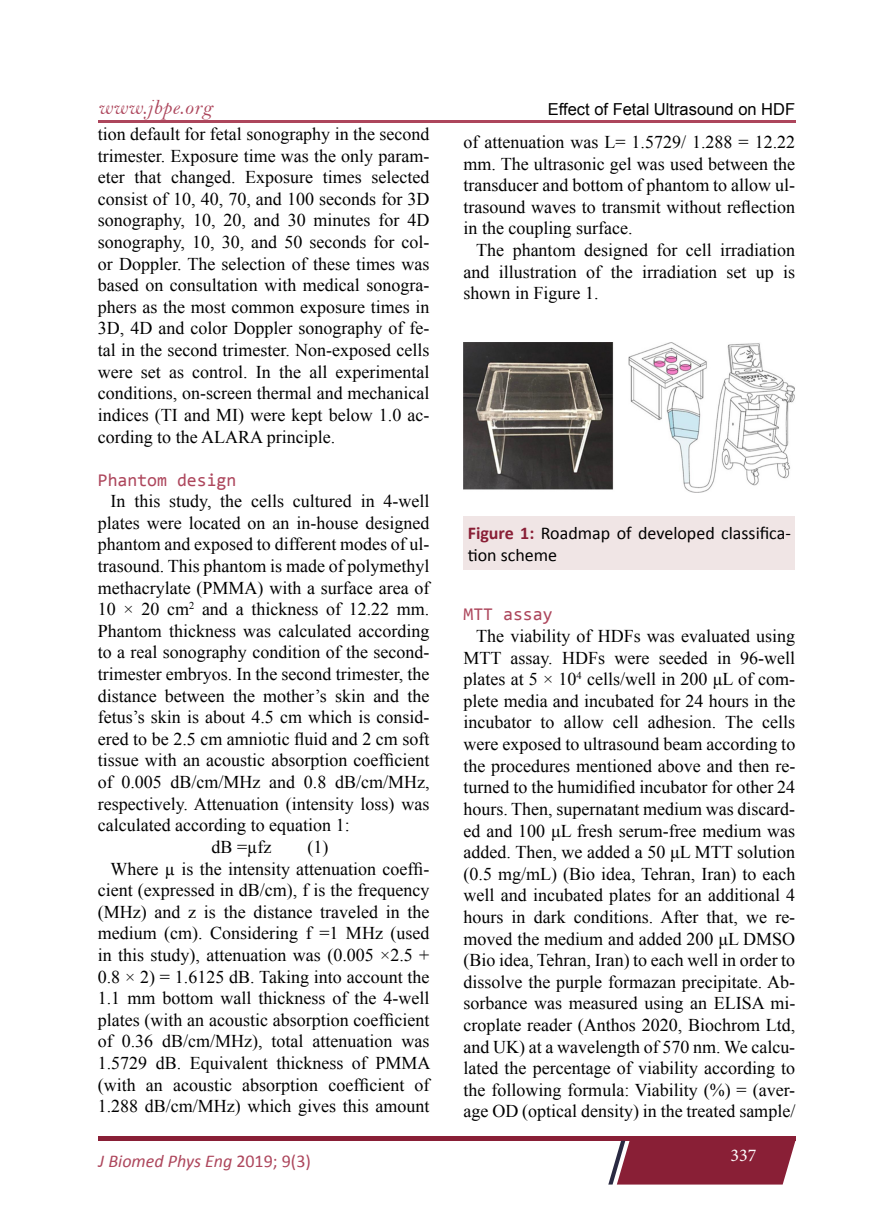
<style>
.page{position:relative;width:893px;height:1212px;background:#fff}
.page>*{position:absolute;margin:0;border:0;box-sizing:border-box;transform-origin:0 0}
.t1{font:21px "Bell MT Italic";letter-spacing:.03em;color:#ad465c}
.t2{font:18px/21.6px "Times New Roman";color:#000;text-align:justify}
.t3{font:18px/21.6px "Calibri";color:#000}
.t4{font:italic 18px "Calibri";color:#ad465c}
.t5{font:18px "Consolas";color:#ad465c}
.t6{font:18px "Minion Pro";color:#fff}
.t7{font:16.5px "Arial";color:#000}
.s1{font-weight:700;color:#891f36}
.s2{font-style:normal}
</style>
<div class="page">
<div style="left:98px;top:1136px;width:697px;height:5px;background:#891f36"></div>
<svg style="left:608px;top:1141px;width:187px;height:43px;background:#913348"></svg>
<hr style="left:98px;top:120px;width:698px;height:2px;background:#ad465c">
<img style="left:463px;top:342px;width:332px;height:150px">
<div style="left:463px;top:517px;width:332px;height:53px;background:#f0e5e5"></div>
<p class="t1" style="left:98px;top:94px;width:116px">www.jbpe.org</p>
<p class="t7" style="left:548px;top:98px;width:249px">Effect of Fetal Ultrasound on HDF</p>
<p class="t2" style="left:98px;top:123px;width:333px">tion default for fetal sonography in the second trimester. Exposure time was the only param&shy;eter that changed. Exposure times selected consist of 10, 40, 70, and 100 seconds for 3D sonography, 10, 20, and 30 minutes for 4D sonography, 10, 30, and 50 seconds for col&shy;or Doppler. The selection of these times was based on consultation with medical sonogra&shy;phers as the most common exposure times in 3D, 4D and color Doppler sonography of fe&shy;tal in the second trimester. Non-exposed cells were set as control. In the all experimental conditions, on-screen thermal and mechanical indices (TI and MI) were kept below 1.0 ac&shy;cording to the ALARA principle.</p>
<p class="t5" style="left:98px;top:467px;width:140px">Phantom design</p>
<p class="t2" style="left:111px;top:490px;width:320px">In this study, the cells cultured in 4-well</p>
<p class="t2" style="left:98px;top:512px;width:333px">plates were located on an in-house designed</p>
<p class="t2" style="left:98px;top:533px;width:333px">phantom and exposed to different modes of ul-</p>
<p class="t2" style="left:98px;top:555px;width:333px">trasound. This phantom is made of polymethyl</p>
<p class="t2" style="left:98px;top:576px;width:333px">methacrylate (PMMA) with a surface area of</p>
<p class="t2" style="left:98px;top:598px;width:333px">10 × 20 cm<sup>2</sup> and a thickness of 12.22 mm.</p>
<p class="t2" style="left:98px;top:620px;width:333px">Phantom thickness was calculated according</p>
<p class="t2" style="left:98px;top:641px;width:333px">to a real sonography condition of the second-</p>
<p class="t2" style="left:98px;top:663px;width:333px">trimester embryos. In the second trimester, the</p>
<p class="t2" style="left:98px;top:684px;width:333px">distance between the mother’s skin and the</p>
<p class="t2" style="left:98px;top:706px;width:333px">fetus’s skin is about 4.5 cm which is consid-</p>
<p class="t2" style="left:98px;top:728px;width:333px">ered to be 2.5 cm amniotic fluid and 2 cm soft</p>
<p class="t2" style="left:98px;top:749px;width:333px">tissue with an acoustic absorption coefficient</p>
<p class="t2" style="left:98px;top:771px;width:333px">of 0.005 dB/cm/MHz and 0.8 dB/cm/MHz,</p>
<p class="t2" style="left:98px;top:792px;width:333px">respectively. Attenuation (intensity loss) was</p>
<p class="t2" style="left:98px;top:814px;width:253px">calculated according to equation 1:</p>
<p class="t2" style="left:212px;top:836px;width:62px">dB =µfz</p>
<p class="t2" style="left:308px;top:836px;width:22px">(1)</p>
<p class="t2" style="left:111px;top:857px;width:320px">Where µ is the intensity attenuation coeffi-</p>
<p class="t2" style="left:98px;top:879px;width:333px">cient (expressed in dB/cm), f is the frequency</p>
<p class="t2" style="left:98px;top:900px;width:333px">(MHz) and z is the distance traveled in the</p>
<p class="t2" style="left:98px;top:922px;width:333px">medium (cm). Considering f =1 MHz (used</p>
<p class="t2" style="left:98px;top:944px;width:333px">in this study), attenuation was (0.005 ×2.5 +</p>
<p class="t2" style="left:98px;top:965px;width:333px">0.8 × 2) = 1.6125 dB. Taking into account the</p>
<p class="t2" style="left:98px;top:987px;width:333px">1.1 mm bottom wall thickness of the 4-well</p>
<p class="t2" style="left:98px;top:1008px;width:333px">plates (with an acoustic absorption coefficient</p>
<p class="t2" style="left:98px;top:1030px;width:333px">of 0.36 dB/cm/MHz), total attenuation was</p>
<p class="t2" style="left:98px;top:1052px;width:334px">1.5729 dB. Equivalent thickness of PMMA</p>
<p class="t2" style="left:98px;top:1073px;width:333px">(with an acoustic absorption coefficient of</p>
<p class="t2" style="left:98px;top:1095px;width:333px">1.288 dB/cm/MHz) which gives this amount</p>
<p class="t2" style="left:463px;top:131px;width:333px">of attenuation was L= 1.5729/ 1.288 = 12.22 mm. The ultrasonic gel was used between the transducer and bottom of phantom to allow ul&shy;trasound waves to transmit without reflection in the coupling surface.</p>
<p class="t2" style="left:463px;top:239px;width:333px;text-indent:13px">The phantom designed for cell irradiation and illustration of the irradiation set up is shown in Figure 1.</p>
<p class="t3" style="left:468px;top:522px;width:325px"><span class="s1">Figure 1:</span> Roadmap of developed classifica&shy;tion scheme</p>
<p class="t5" style="left:463px;top:602px;width:91px">MTT assay</p>
<p class="t2" style="left:463px;top:625px;width:333px;text-indent:13px">The viability of HDFs was evaluated using MTT assay. HDFs were seeded in 96-well plates at 5 × 10<sup>4</sup> cells/well in 200 μL of com&shy;plete media and incubated for 24 hours in the incubator to allow cell adhesion. The cells were exposed to ultrasound beam according to the procedures mentioned above and then re&shy;turned to the humidified incubator for other 24 hours. Then, supernatant medium was discard&shy;ed and 100 μL fresh serum-free medium was added. Then, we added a 50 μL MTT solution (0.5 mg/mL) (Bio idea, Tehran, Iran) to each well and incubated plates for an additional 4 hours in dark conditions. After that, we re&shy;moved the medium and added 200 μL DMSO (Bio idea, Tehran, Iran) to each well in order to dissolve the purple formazan precipitate. Ab&shy;sorbance was measured using an ELISA mi&shy;croplate reader (Anthos 2020, Biochrom Ltd, and UK) at a wavelength of 570 nm. We calcu&shy;lated the percentage of viability according to the following formula: Viability (%) = (aver&shy;age OD (optical density) in the treated sample/</p>
<p class="t6" style="left:731px;top:1143px;width:27px">337</p>
<p class="t4" style="left:99px;top:1148px;width:214px">J Biomed Phys Eng <span class="s2">2019; 9(3)</span></p>
</div>
